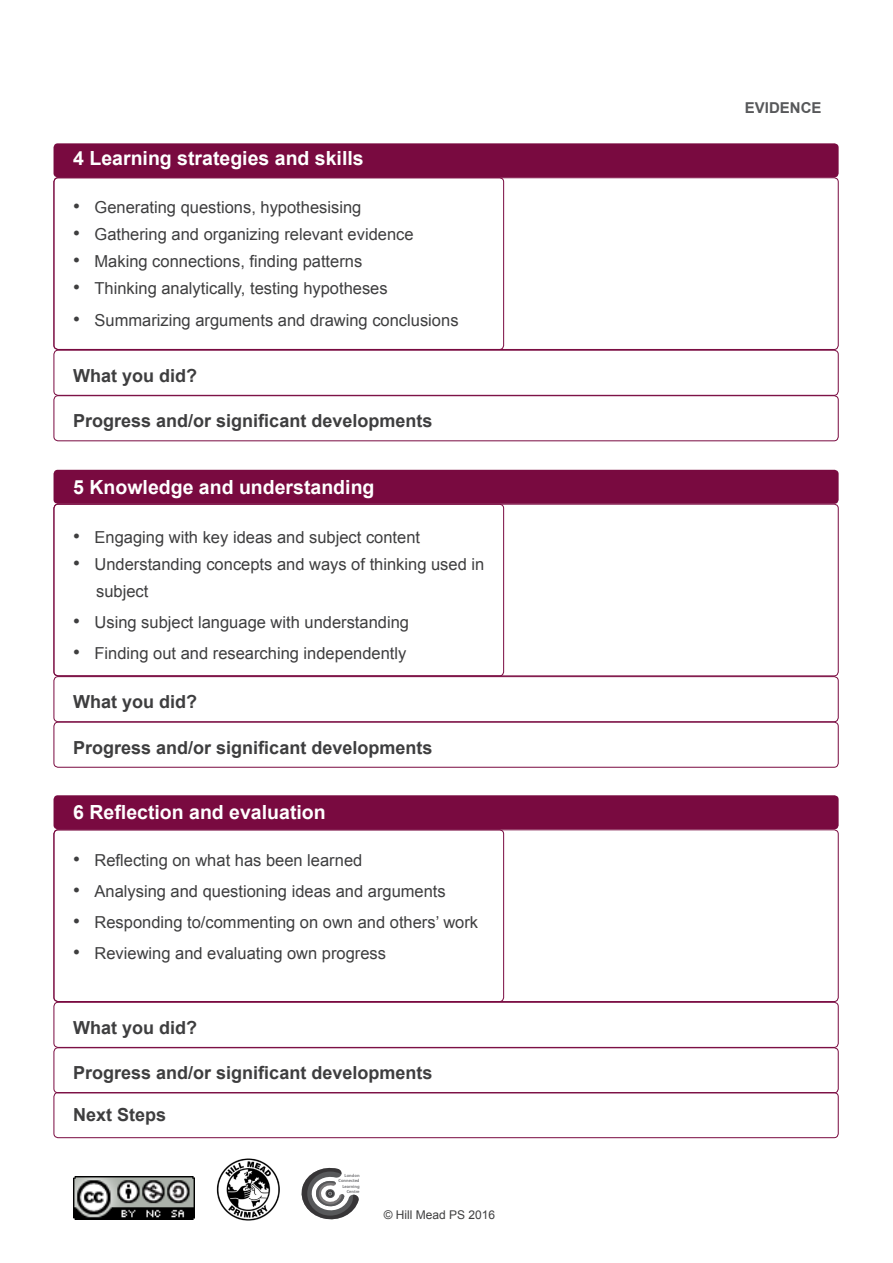
<style>
.page{position:relative;width:893px;height:1263px;background:#fff}
.page>*{position:absolute;margin:0;border:0;box-sizing:border-box;transform-origin:0 0}
.numbered_Heads{font:700 19.5px "Arial";color:#fff}
.numbered_Heads-2{font:700 18px "Arial";color:#3e3e3f}
.Paragraph_Style_1{font:16.5px "Arial";color:#3e3e3f}
.row_Head{font:700 15px "Arial";color:#57585a}
.Paragraph_Style_1-2{font:12px "Arial";color:#3e3e3f}
.Department_Heading{font:600 4.5px "Myriad Pro";color:#6c6d70}
.s1{font-size:19.5px}
</style>
<div class="page">
<div style="left:54px;top:177px;width:450px;height:173px;border:1px solid #790a40;border-radius:4px"></div>
<div style="left:54px;top:504px;width:450px;height:172px;border:1px solid #790a40;border-radius:4px"></div>
<div style="left:54px;top:829px;width:450px;height:173px;border:1px solid #790a40;border-radius:4px"></div>
<div style="left:54px;top:143px;width:785px;height:34px;background:#790a40;border-radius:4px"></div>
<div style="left:54px;top:470px;width:785px;height:34px;background:#790a40;border-radius:4px"></div>
<div style="left:54px;top:795px;width:785px;height:34px;background:#790a40;border-radius:4px"></div>
<div style="left:54px;top:350px;width:785px;height:46px;border:1px solid #790a40;border-radius:4px"></div>
<div style="left:54px;top:676px;width:785px;height:46px;border:1px solid #790a40;border-radius:4px"></div>
<div style="left:54px;top:1002px;width:785px;height:46px;border:1px solid #790a40;border-radius:4px"></div>
<div style="left:54px;top:1092px;width:785px;height:46px;border:1px solid #790a40;border-radius:4px"></div>
<div style="left:54px;top:395px;width:785px;height:46px;border:1px solid #790a40;border-radius:4px"></div>
<div style="left:54px;top:722px;width:785px;height:46px;border:1px solid #790a40;border-radius:4px"></div>
<div style="left:54px;top:1047px;width:785px;height:46px;border:1px solid #790a40;border-radius:4px"></div>
<img style="left:216px;top:1158px;width:64px;height:63px">
<svg style="left:301px;top:1167px;width:58px;height:53px"></svg>
<img style="left:73px;top:1176px;width:122px;height:43px">
<p class="numbered_Heads" style="left:73px;top:146px;width:292px">4 Learning strategies and skills</p>
<p class="Paragraph_Style_1" style="left:73px;top:197px;width:290px"><span class="s1">•</span> Generating questions, hypothesising</p>
<p class="Paragraph_Style_1" style="left:73px;top:224px;width:342px"><span class="s1">•</span> Gathering and organizing relevant evidence</p>
<p class="Paragraph_Style_1" style="left:73px;top:251px;width:291px"><span class="s1">•</span> Making connections, finding patterns</p>
<p class="Paragraph_Style_1" style="left:73px;top:278px;width:316px"><span class="s1">•</span> Thinking analytically, testing hypotheses</p>
<p class="Paragraph_Style_1" style="left:73px;top:309px;width:387px"><span class="s1">•</span> Summarizing arguments and drawing conclusions</p>
<p class="numbered_Heads-2" style="left:73px;top:363px;width:126px">What you did?</p>
<p class="numbered_Heads-2" style="left:73px;top:409px;width:361px">Progress and/or significant developments</p>
<p class="numbered_Heads" style="left:73px;top:474px;width:303px">5 Knowledge and understanding</p>
<p class="Paragraph_Style_1" style="left:73px;top:526px;width:348px"><span class="s1">•</span> Engaging with key ideas and subject content</p>
<p class="Paragraph_Style_1" style="left:73px;top:553px;width:413px"><span class="s1">•</span> Understanding concepts and ways of thinking used in</p>
<p class="Paragraph_Style_1" style="left:96px;top:580px;width:54px">subject</p>
<p class="Paragraph_Style_1" style="left:73px;top:611px;width:337px"><span class="s1">•</span> Using subject language with understanding</p>
<p class="Paragraph_Style_1" style="left:73px;top:643px;width:335px"><span class="s1">•</span> Finding out and researching independently</p>
<p class="numbered_Heads-2" style="left:73px;top:690px;width:126px">What you did?</p>
<p class="numbered_Heads-2" style="left:73px;top:735px;width:361px">Progress and/or significant developments</p>
<p class="numbered_Heads" style="left:73px;top:799px;width:254px">6 Reflection and evaluation</p>
<p class="Paragraph_Style_1" style="left:73px;top:849px;width:291px"><span class="s1">•</span> Reflecting on what has been learned</p>
<p class="Paragraph_Style_1" style="left:73px;top:880px;width:374px"><span class="s1">•</span> Analysing and questioning ideas and arguments</p>
<p class="Paragraph_Style_1" style="left:73px;top:911px;width:406px"><span class="s1">•</span> Responding to/commenting on own and others’ work</p>
<p class="Paragraph_Style_1" style="left:73px;top:943px;width:314px"><span class="s1">•</span> Reviewing and evaluating own progress</p>
<p class="numbered_Heads-2" style="left:73px;top:1015px;width:126px">What you did?</p>
<p class="numbered_Heads-2" style="left:73px;top:1061px;width:361px">Progress and/or significant developments</p>
<p class="numbered_Heads-2" style="left:73px;top:1103px;width:95px">Next Steps</p>
<p class="Department_Heading" style="left:345px;top:1172px;width:17px">London</p>
<p class="Department_Heading" style="left:338px;top:1178px;width:23px">Connected</p>
<p class="Department_Heading" style="left:342px;top:1183px;width:19px">Learning</p>
<p class="Department_Heading" style="left:347px;top:1188px;width:14px">Centre</p>
<p class="Paragraph_Style_1-2" style="left:384px;top:1207px;width:113px">© Hill Mead PS 2016</p>
<p class="row_Head" style="left:745px;top:98px;width:78px">EVIDENCE</p>
</div>
